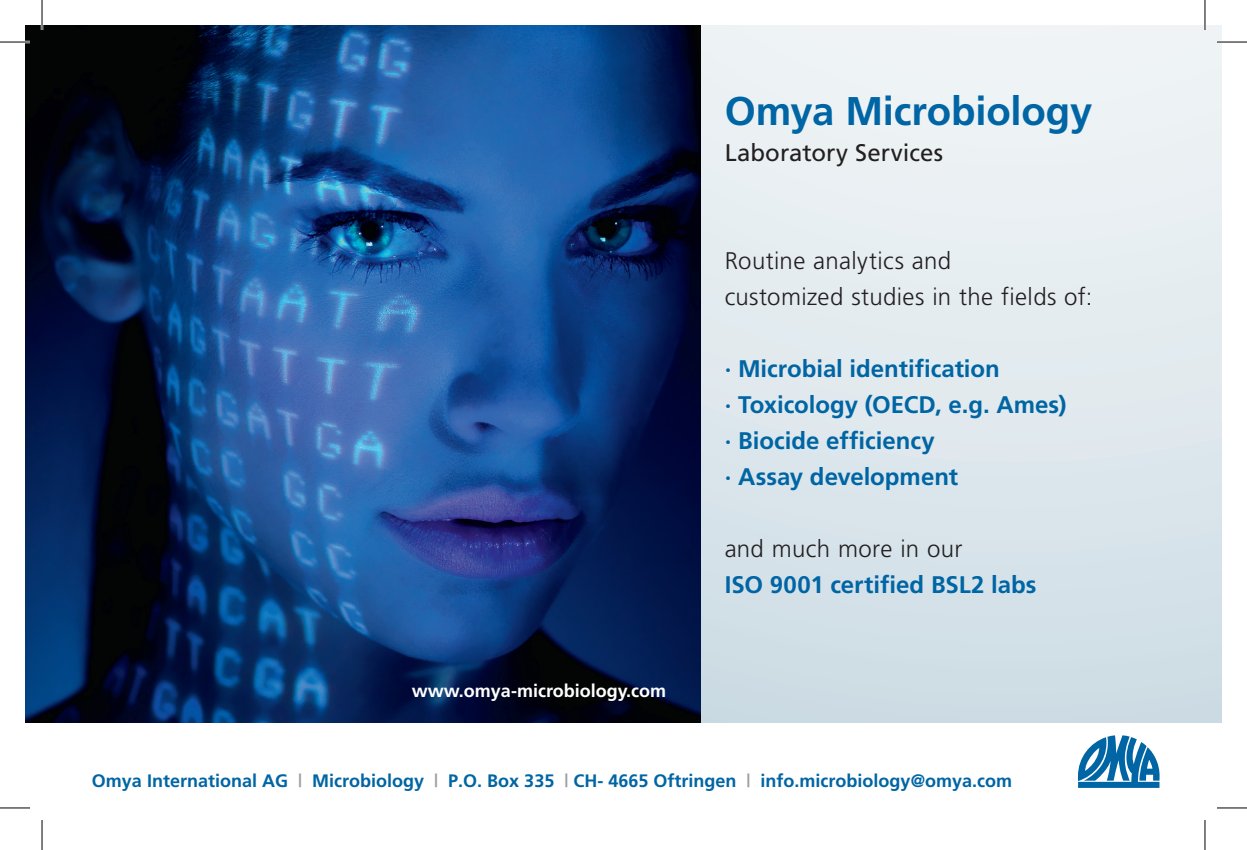
<style>
.page{position:relative;width:1247px;height:850px;background:#fff}
.page>*{position:absolute;margin:0;border:0;box-sizing:border-box;transform-origin:0 0}
.t1{font:700 40px "Frutiger";letter-spacing:-.005em;color:#0065a4}
.t2{font:700 24px/36px "Frutiger";color:#0065a4}
.t3{font:300 24px/36px "Frutiger";letter-spacing:.015em;color:#231f20}
.t4{font:24px "Frutiger";letter-spacing:.005em;color:#231f20}
.t5{font:700 18px "Frutiger";color:#0065a4}
.t6{font:700 18px "Frutiger";color:#fff}
.s1{color:#9d9fa2}
.s2{font-family:"Frutiger LT"}
</style>
<div class="page">
<div style="left:36px;top:25px;width:1185px;height:697px;background:linear-gradient(to bottom,#f1f4f6,#cddce4)"></div>
<img style="left:25px;top:25px;width:675px;height:697px">
<svg style="left:1077px;top:735px;width:82px;height:52px"></svg>
<hr style="left:0;top:41px;width:30px;height:2px;background:#fff">
<hr style="left:1216px;top:41px;width:30px;height:2px;background:#fff">
<hr style="left:41px;top:0;width:2px;height:30px;background:#fff">
<hr style="left:1203px;top:0;width:2px;height:30px;background:#fff">
<hr style="left:0;top:42px;width:30px;height:1px;background:#000">
<hr style="left:1216px;top:42px;width:30px;height:1px;background:#000">
<hr style="left:0;top:807px;width:30px;height:1px;background:#000">
<hr style="left:1216px;top:807px;width:30px;height:1px;background:#000">
<hr style="left:42px;top:0;width:1px;height:30px;background:#000">
<hr style="left:42px;top:819px;width:1px;height:30px;background:#000">
<hr style="left:1204px;top:0;width:1px;height:30px;background:#000">
<hr style="left:1204px;top:819px;width:1px;height:30px;background:#000">
<h1 class="t1" style="left:724px;top:87px;width:369px">Omya Microbiology</h1>
<p class="t4" style="left:724px;top:138px;width:220px">Laboratory Services</p>
<p class="t3" style="left:724px;top:242px;width:369px">Routine analytics and<br>customized studies in the fields of:</p>
<p class="t2" style="left:724px;top:350px;width:343px">· Microbial identification<br>· Toxicology (OECD, e.g. Ames) · Biocide efficiency<br>· Assay development</p>
<p class="t6" style="left:412px;top:679px;width:256px">www.omya-microbiology.com</p>
<p class="t3" style="left:724px;top:530px;width:239px">and much more in our</p>
<p class="t2" style="left:724px;top:566px;width:313px">ISO 9001 certified BSL2 labs</p>
<p class="t5" style="left:92px;top:770px;width:921px">Omya International AG <span class="s1">|</span> Microbiology <span class="s1">|</span> P.O. Box 335 <span class="s1">|</span> CH- 4665 Oftringen <span class="s1">|</span> info<span class="s2">.</span>microbiology<span class="s2">@omya</span>.com</p>
</div>
